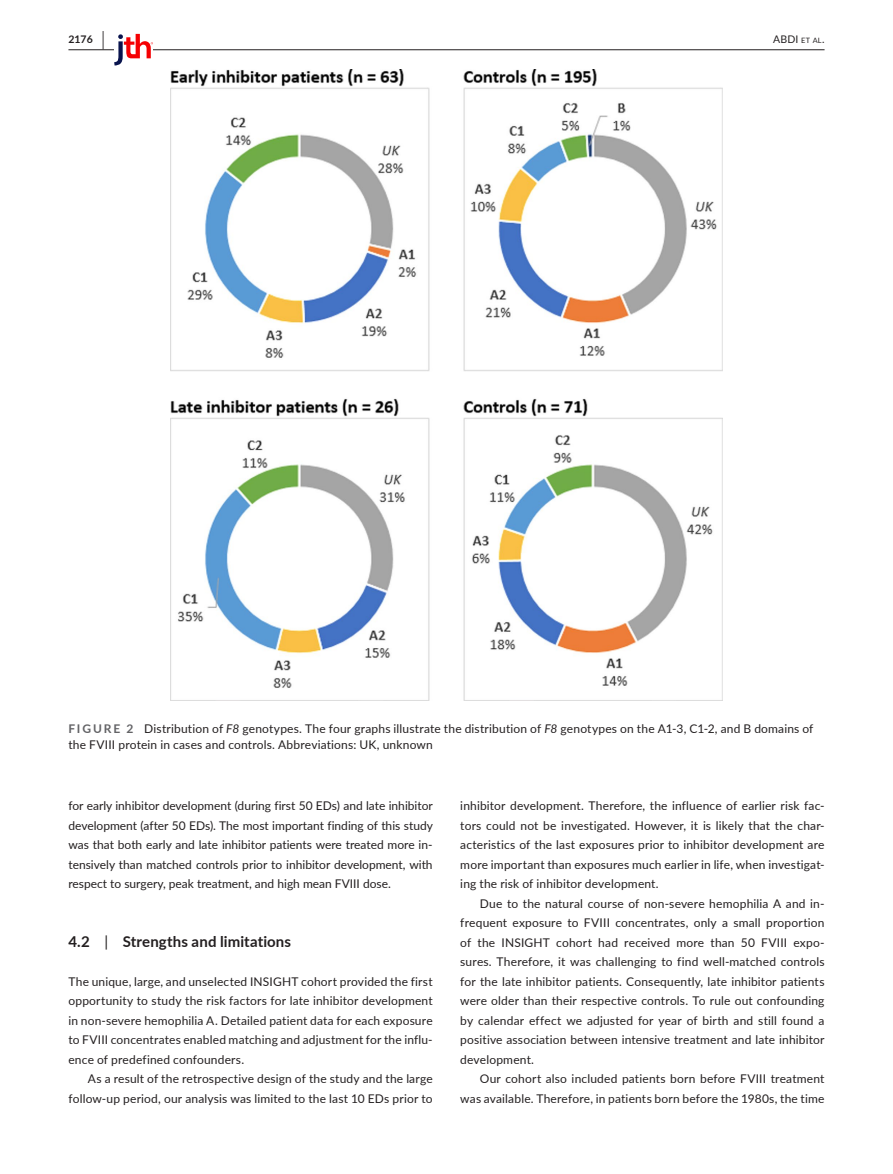
<style>
.page{position:relative;width:893px;height:1174px;background:#fff}
.page>*{position:absolute;margin:0;border:0;box-sizing:border-box;transform-origin:0 0}
.t1{font:700 15px "Lato";letter-spacing:.005em;color:#231f20}
.t2{font:12px/19.5px "Lato";letter-spacing:.015em;color:#231f20;text-align:justify}
.t3{font:10.5px "Lato";color:#231f20}
.t4{font:700 10.5px "Lato";color:#231f20}
.s1{font-size:19.5px}
.s2{font-size:7.35px}
.s3{font-weight:700;color:#636366}
.s4{font-style:italic}
.s5{font-weight:400}
</style>
<div class="page">
<hr style="left:68px;top:49px;width:756px;height:1px;background:#231f20">
<svg style="left:114px;top:34px;width:39px;height:31px"></svg>
<img style="left:170px;top:69px;width:553px;height:632px">
<p class="t4" style="left:68px;top:31px;width:37px">2176 <span class="s1">|</span></p>
<p class="t3" style="left:773px;top:31px;width:53px">ABDI <span class="s2">et al</span>.</p>
<p class="t2" style="left:68px;top:720px;width:746px;line-height:16.5px"><span class="s3">FIGURE 2</span> Distribution of <span class="s4">F8</span> genotypes. The four graphs illustrate the distribution of <span class="s4">F8</span> genotypes on the A1-3, C1-2, and B domains of the FVIII protein in cases and controls. Abbreviations: UK, unknown</p>
<p class="t2" style="left:68px;top:795px;width:366px">for early inhibitor development (during first 50 EDs) and late inhibitor development (after 50 EDs). The most important finding of this study was that both early and late inhibitor patients were treated more in&shy;tensively than matched controls prior to inhibitor development, with respect to surgery, peak treatment, and high mean FVIII dose.</p>
<p class="t1" style="left:68px;top:930px;width:224px">4.2 <span class="s5">|</span> Strengths and limitations</p>
<p class="t2" style="left:68px;top:971px;width:366px">The unique, large, and unselected INSIGHT cohort provided the first opportunity to study the risk factors for late inhibitor development in non-severe hemophilia A. Detailed patient data for each exposure to FVIII concentrates enabled matching and adjustment for the influ&shy;ence of predefined confounders.</p>
<p class="t2" style="left:68px;top:1068px;width:366px;text-align:right">As a result of the retrospective design of the study and the large follow-up period, our analysis was limited to the last 10 EDs prior to</p>
<p class="t2" style="left:460px;top:795px;width:366px">inhibitor development. Therefore, the influence of earlier risk fac&shy;tors could not be investigated. However, it is likely that the char&shy;acteristics of the last exposures prior to inhibitor development are more important than exposures much earlier in life, when investigat&shy;ing the risk of inhibitor development.</p>
<p class="t2" style="left:460px;top:893px;width:366px;text-indent:20px">Due to the natural course of non-severe hemophilia A and in&shy;frequent exposure to FVIII concentrates, only a small proportion of the INSIGHT cohort had received more than 50 FVIII expo&shy;sures. Therefore, it was challenging to find well-matched controls for the late inhibitor patients. Consequently, late inhibitor patients were older than their respective controls. To rule out confounding by calendar effect we adjusted for year of birth and still found a positive association between intensive treatment and late inhibitor development.</p>
<p class="t2" style="left:460px;top:1068px;width:366px;text-align:right">Our cohort also included patients born before FVIII treatment was available. Therefore, in patients born before the 1980s, the time</p>
</div>
